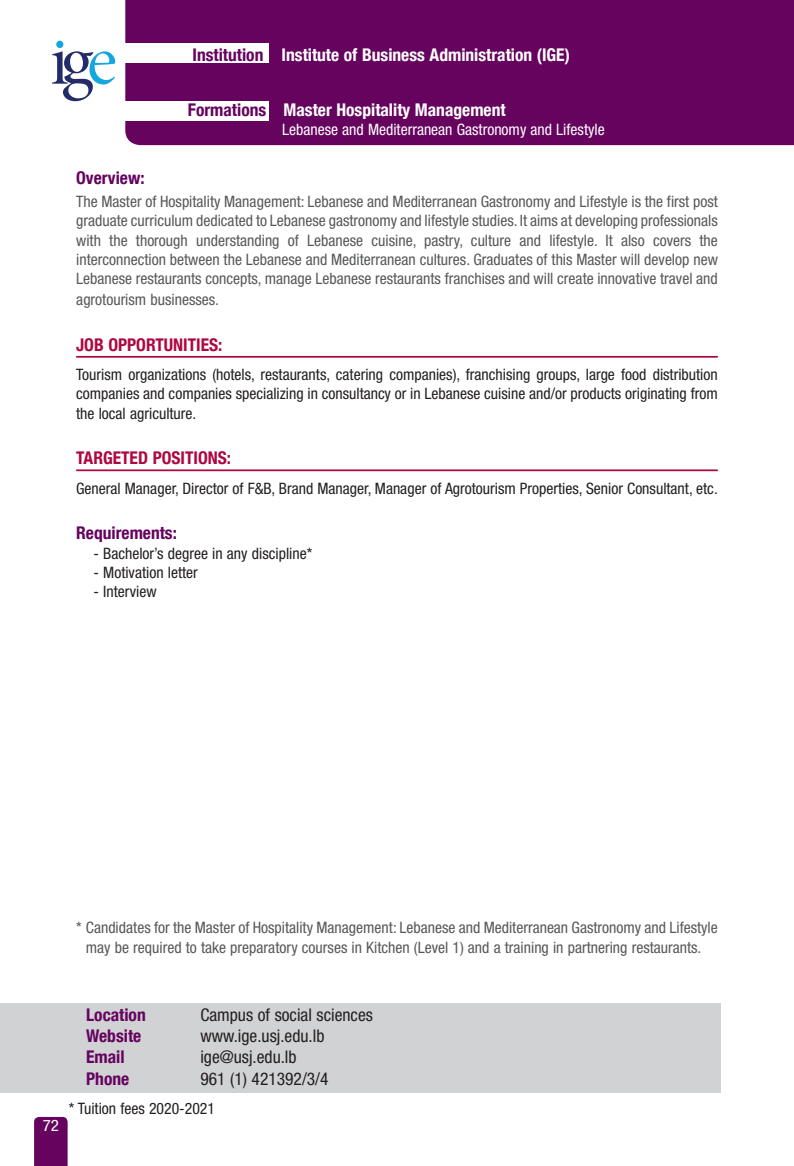
<style>
.page{position:relative;width:794px;height:1166px;background:#fff}
.page>*{position:absolute;margin:0;border:0;box-sizing:border-box;transform-origin:0 0}
.t1{font:700 condensed 17.5px "Helvetica Neue LT Com";color:#fff}
.t2{font:condensed 17.5px "Helvetica Neue LT Pro";color:#231f20}
.t3{font:700 condensed 17.5px "Helvetica Neue LT Com";color:#65035f}
.t4{font:700 condensed 17.5px "Helvetica Neue LT Com";color:#ad083f}
.t5{font:condensed 15.75px/19.2px "Helvetica Neue LT Pro";color:#57585a;text-align:justify}
.t6{font:condensed 15.75px/19.2px "Helvetica Neue LT Pro";color:#231f20;text-align:justify}
.t7{font:condensed 15.75px "Helvetica Neue LT Pro";color:#fff}
.t8{font:condensed 15.75px "Helvetica Neue LT Pro";color:#fff;scale:1.08 1}
.s1{color:#65035f}
</style>
<div class="page">
<div style="left:125px;top:0;width:669px;height:145px;background:#65035f"></div>
<div style="left:122px;top:43px;width:147px;height:19px;background:#fff"></div>
<div style="left:122px;top:101px;width:147px;height:19px;background:#fff"></div>
<div style="left:0;top:1003px;width:720px;height:89px;background:#d1d2d4"></div>
<hr style="left:76px;top:356px;width:642px;height:2px;background:#ad083f">
<hr style="left:76px;top:469px;width:642px;height:2px;background:#ad083f">
<div style="left:34px;top:1117px;width:34px;height:49px;background:#65035f"></div>
<svg style="left:52px;top:51px;width:63px;height:50px"></svg>
<div style="left:56px;top:41px;width:7px;height:7px;background:#16a6df;border-radius:50%"></div>
<p class="t1" style="left:192px;top:44px;width:379px"><span class="s1">Institution</span> Institute of Business Administration (IGE)</p>
<p class="t1" style="left:188px;top:99px;width:319px"><span class="s1">Formations</span> Master Hospitality Management</p>
<p class="t7" style="left:282px;top:120px;width:324px">Lebanese and Mediterranean Gastronomy and Lifestyle</p>
<p class="t3" style="left:76px;top:168px;width:70px">Overview:</p>
<p class="t5" style="left:76px;top:192px;width:643px">The Master of Hospitality Management: Lebanese and Mediterranean Gastronomy and Lifestyle is the first post graduate curriculum dedicated to Lebanese gastronomy and lifestyle studies. It aims at developing professionals with the thorough understanding of Lebanese cuisine, pastry, culture and lifestyle. It also covers the interconnection between the Lebanese and Mediterranean cultures. Graduates of this Master will develop new Lebanese restaurants concepts, manage Lebanese restaurants franchises and will create innovative travel and</p>
<p class="t5" style="left:76px;top:290px;width:144px">agrotourism businesses.</p>
<p class="t4" style="left:76px;top:334px;width:148px">JOB OPPORTUNITIES:</p>
<p class="t6" style="left:76px;top:365px;width:643px">Tourism organizations (hotels, restaurants, catering companies), franchising groups, large food distribution companies and companies specializing in consultancy or in Lebanese cuisine and/or products originating from the local agriculture.</p>
<p class="t4" style="left:76px;top:448px;width:156px">TARGETED POSITIONS:</p>
<p class="t6" style="left:76px;top:478px;width:643px">General Manager, Director of F&amp;B, Brand Manager, Manager of Agrotourism Properties, Senior Consultant, etc.</p>
<p class="t3" style="left:76px;top:523px;width:102px">Requirements:</p>
<p class="t6" style="left:94px;top:543px;width:220px">- Bachelor’s degree in any discipline*</p>
<p class="t6" style="left:94px;top:563px;width:106px">- Motivation letter</p>
<p class="t6" style="left:94px;top:582px;width:65px">- Interview</p>
<p class="t5" style="left:76px;top:918px;width:643px;text-align:center">* Candidates for the Master of Hospitality Management: Lebanese and Mediterranean Gastronomy and Lifestyle may be required to take preparatory courses in Kitchen (Level 1) and a training in partnering restaurants.</p>
<p class="t8" style="left:43px;top:1116px;width:17px">72</p>
<p class="t3" style="left:86px;top:1005px;width:61px">Location</p>
<p class="t2" style="left:200px;top:1005px;width:174px">Campus of social sciences</p>
<p class="t3" style="left:86px;top:1026px;width:57px">Website</p>
<p class="t2" style="left:200px;top:1026px;width:126px">www.ige.usj.edu.lb</p>
<p class="t3" style="left:86px;top:1047px;width:40px">Email</p>
<p class="t2" style="left:200px;top:1047px;width:98px">ige@usj.edu.lb</p>
<p class="t3" style="left:86px;top:1068px;width:45px">Phone</p>
<p class="t2" style="left:200px;top:1068px;width:130px">961 (1) 421392/3/4</p>
<p class="t6" style="left:69px;top:1099px;width:148px">* Tuition fees 2020-2021</p>
</div>
